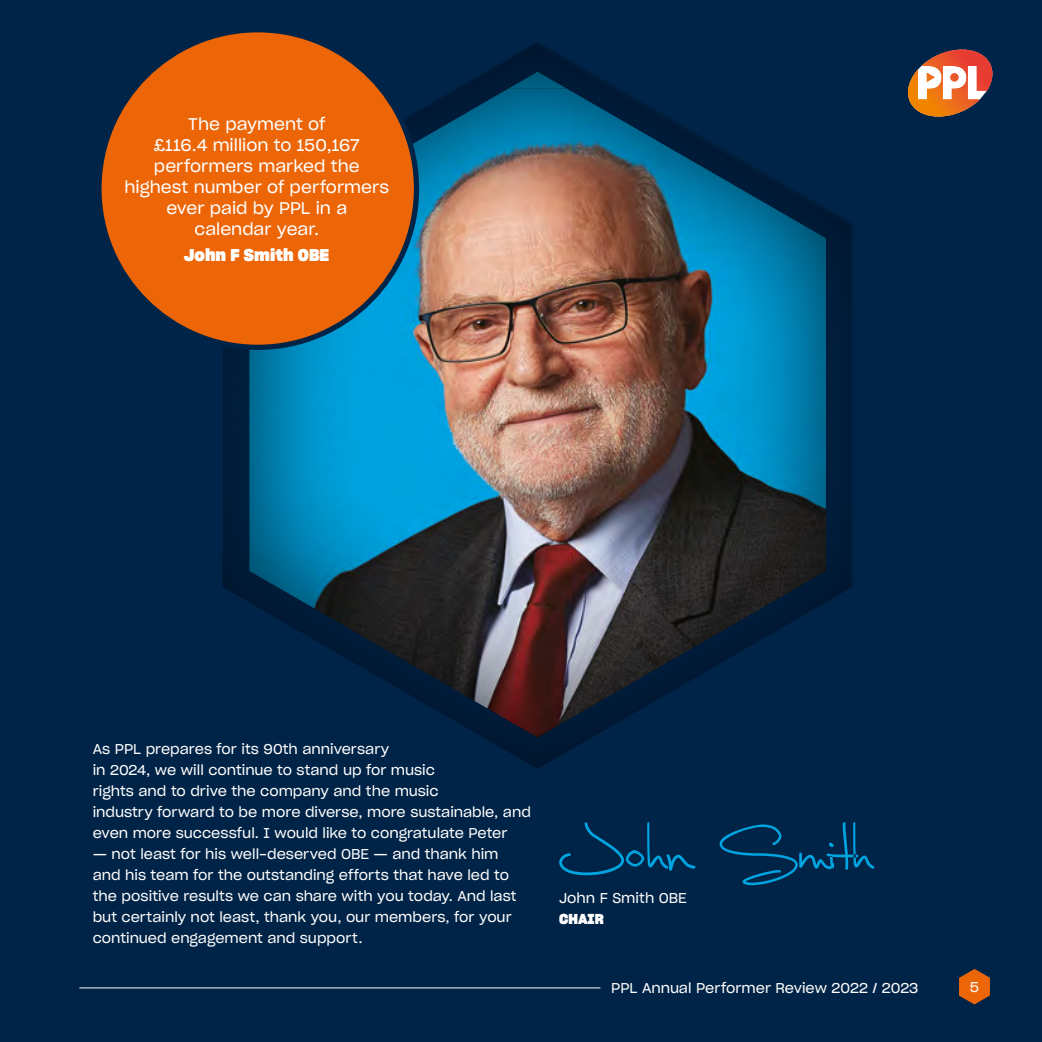
<style>
.page{position:relative;width:1042px;height:1042px;background:#002447}
.page>*{position:absolute;margin:0;border:0;box-sizing:border-box;transform-origin:0 0}
.t1{font:16.62px/21px "Sharp Grotesk Book 20";color:#fff;text-align:center}
.t2{font:16.62px "Sharp Grotesk Bold 20";color:#fff}
.t3{font:14px/21px "Sharp Grotesk Book 20";color:#fff}
.t4{font:14px "Sharp Grotesk Bold 20";color:#fff}
</style>
<div class="page">
<svg style="left:559px;top:860px;width:315px;height:25px"></svg>
<img style="left:223px;top:42px;width:748px;height:727px">
<div style="left:99px;top:30px;width:317px;height:317px;background:#ec6608;border-radius:50%"></div>
<svg style="left:959px;top:969px;width:31px;height:35px"></svg>
<hr style="left:79px;top:987px;width:521px;height:1px;background:#fff">
<p class="t1" style="left:125px;top:112px;width:266px">The payment of<br>£116.4 million to 150,167 performers marked the highest number of performers ever paid by PPL in a<br>calendar year.</p>
<p class="t2" style="left:184px;top:242px;width:146px">John F Smith OBE</p>
<p class="t3" style="left:93px;top:737px;width:440px">As PPL prepares for its 90th anniversary<br>in 2024, we will continue to stand up for music<br>rights and to drive the company and the music<br>industry forward to be more diverse, more sustainable, and even more successful. I would like to congratulate Peter<br>― not least for his well-deserved OBE ― and thank him<br>and his team for the outstanding efforts that have led to the positive results we can share with you today. And last but certainly not least, thank you, our members, for your continued engagement and support.</p>
<p class="t3" style="left:559px;top:886px;width:129px">John F Smith OBE</p>
<p class="t4" style="left:559px;top:907px;width:46px">CHAIR</p>
<p class="t3" style="left:611px;top:977px;width:309px">PPL Annual Performer Review 2022 / 2023</p>
<p class="t3" style="left:970px;top:975px;width:11px">5</p>
</div>
